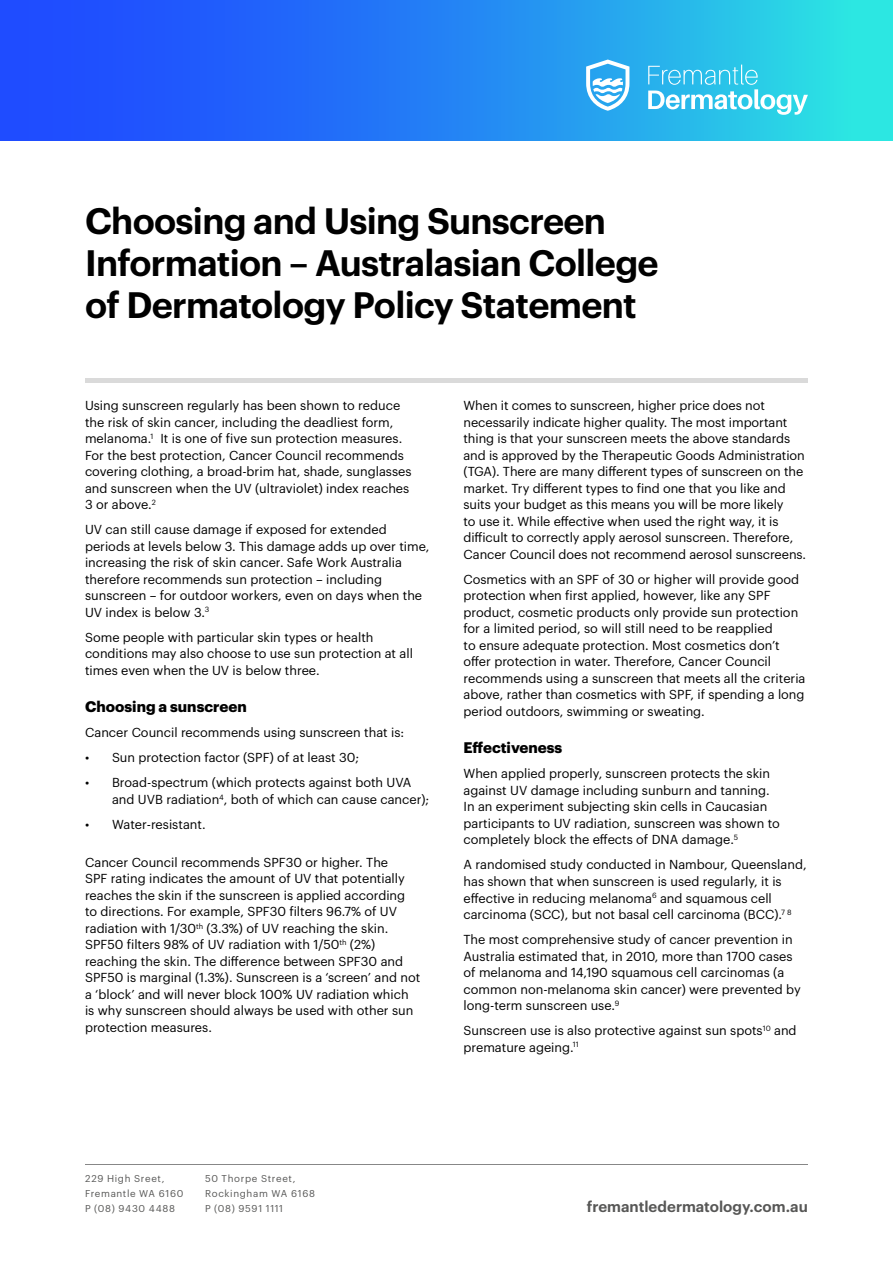
<style>
.page{position:relative;width:893px;height:1263px;background:#fff}
.page>*{position:absolute;margin:0;border:0;box-sizing:border-box;transform-origin:0 0}
.t1{font:600 36px/42px "Graphik";letter-spacing:-.02em;color:#000}
.t2{font:700 15px "Graphik";color:#000}
.t3{font:600 15px "Graphik";color:#575756}
.t4{font:12.75px/16.5px "Graphik";color:#000}
.t5{font:9.75px/15px "Graphik";letter-spacing:.07em;color:#575756}
</style>
<div class="page">
<svg style="left:0;top:0;width:893px;height:140px;background:#2386f4"></svg>
<svg style="left:586px;top:60px;width:43px;height:51px"></svg>
<svg style="left:648px;top:65px;width:160px;height:50px;background:#57d1ed"></svg>
<hr style="left:85px;top:1164px;width:723px;height:1px;background:#878787">
<div style="left:85px;top:378px;width:723px;height:5px;background:#dadada"></div>
<h1 class="t1" style="left:85px;top:196px;width:575px">Choosing and Using Sunscreen<br>Information – Australasian College of Dermatology Policy Statement</h1>
<p class="t4" style="left:85px;top:396px;width:328px">Using sunscreen regularly has been shown to reduce the risk of skin cancer, including the deadliest form, melanoma.<sup>1</sup> It is one of five sun protection measures.<br>For the best protection, Cancer Council recommends covering clothing, a broad-brim hat, shade, sunglasses and sunscreen when the UV (ultraviolet) index reaches 3 or above.<sup>2</sup></p>
<p class="t4" style="left:85px;top:520px;width:346px">UV can still cause damage if exposed for extended periods at levels below 3. This damage adds up over time, increasing the risk of skin cancer. Safe Work Australia therefore recommends sun protection – including sunscreen – for outdoor workers, even on days when the UV index is below 3.<sup>3</sup></p>
<p class="t4" style="left:85px;top:628px;width:329px">Some people with particular skin types or health conditions may also choose to use sun protection at all times even when the UV is below three.</p>
<p class="t2" style="left:85px;top:695px;width:163px">Choosing a sunscreen</p>
<p class="t4" style="left:85px;top:723px;width:321px">Cancer Council recommends using sunscreen that is:</p>
<p class="t4" style="left:85px;top:748px;width:276px">• Sun protection factor (SPF) of at least 30;</p>
<p class="t4" style="left:112px;top:773px;width:319px;text-indent:-27px">• Broad-spectrum (which protects against both UVA and UVB radiation<sup>4</sup>, both of which can cause cancer);</p>
<p class="t4" style="left:85px;top:815px;width:122px">• Water-resistant.</p>
<p class="t4" style="left:85px;top:853px;width:337px">Cancer Council recommends SPF30 or higher. The<br>SPF rating indicates the amount of UV that potentially reaches the skin if the sunscreen is applied according to directions. For example, SPF30 filters 96.7% of UV radiation with 1/30<sup>th</sup> (3.3%) of UV reaching the skin.<br>SPF50 filters 98% of UV radiation with 1/50<sup>th</sup> (2%) reaching the skin. The difference between SPF30 and SPF50 is marginal (1.3%). Sunscreen is a ‘screen’ and not a ‘block’ and will never block 100% UV radiation which is why sunscreen should always be used with other sun protection measures.</p>
<p class="t4" style="left:463px;top:396px;width:344px">When it comes to sunscreen, higher price does not necessarily indicate higher quality. The most important thing is that your sunscreen meets the above standards and is approved by the Therapeutic Goods Administration (TGA). There are many different types of sunscreen on the market. Try different types to find one that you like and suits your budget as this means you will be more likely<br>to use it. While effective when used the right way, it is difficult to correctly apply aerosol sunscreen. Therefore, Cancer Council does not recommend aerosol sunscreens.</p>
<p class="t4" style="left:463px;top:570px;width:344px">Cosmetics with an SPF of 30 or higher will provide good protection when first applied, however, like any SPF product, cosmetic products only provide sun protection for a limited period, so will still need to be reapplied<br>to ensure adequate protection. Most cosmetics don’t offer protection in water. Therefore, Cancer Council recommends using a sunscreen that meets all the criteria above, rather than cosmetics with SPF, if spending a long period outdoors, swimming or sweating.</p>
<p class="t2" style="left:463px;top:736px;width:100px">Effectiveness</p>
<p class="t4" style="left:463px;top:764px;width:318px">When applied properly, sunscreen protects the skin against UV damage including sunburn and tanning.<br>In an experiment subjecting skin cells in Caucasian participants to UV radiation, sunscreen was shown to completely block the effects of DNA damage.<sup>5</sup></p>
<p class="t4" style="left:463px;top:855px;width:345px">A randomised study conducted in Nambour, Queensland, has shown that when sunscreen is used regularly, it is effective in reducing melanoma<sup>6</sup> and squamous cell carcinoma (SCC), but not basal cell carcinoma (BCC).<sup>7</sup> <sup>8</sup></p>
<p class="t4" style="left:463px;top:930px;width:339px">The most comprehensive study of cancer prevention in Australia estimated that, in 2010, more than 1700 cases of melanoma and 14,190 squamous cell carcinomas (a common non-melanoma skin cancer) were prevented by long-term sunscreen use.<sup>9</sup></p>
<p class="t4" style="left:463px;top:1021px;width:335px">Sunscreen use is also protective against sun spots<sup>10</sup> and premature ageing.<sup>11</sup></p>
<p class="t5" style="left:85px;top:1170px;width:100px">229 High Sreet,<br>Fremantle WA 6160<br>P (08) 9430 4488</p>
<p class="t5" style="left:205px;top:1170px;width:112px">50 Thorpe Street,<br>Rockingham WA 6168<br>P (08) 9591 1111</p>
<p class="t3" style="left:587px;top:1195px;width:223px">fremantledermatology.com.au</p>
</div>
